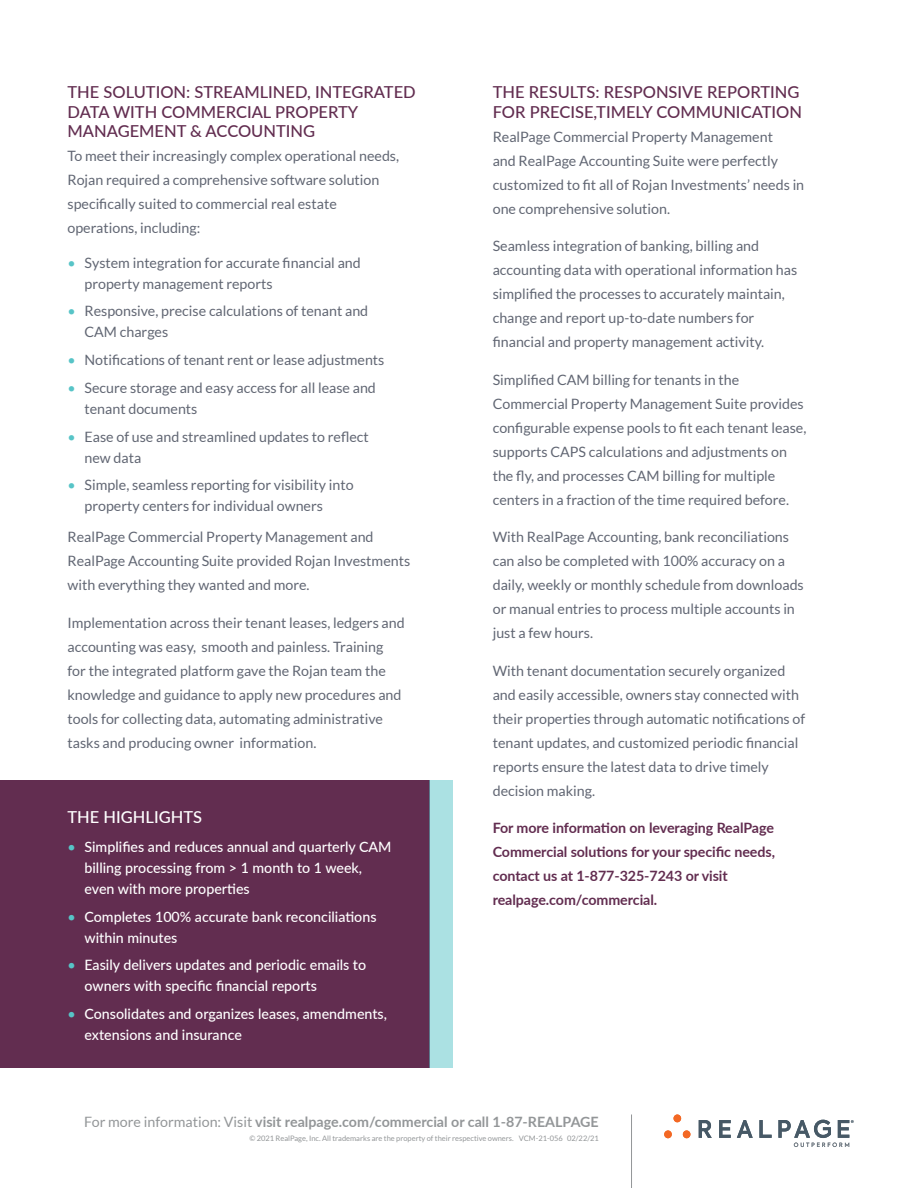
<style>
.page{position:relative;width:918px;height:1188px;background:#fff}
.page>*{position:absolute;margin:0;border:0;box-sizing:border-box;transform-origin:0 0}
.Section_Header_Wine{font:500 16.5px/19.5px "Lato";color:#622d50}
.Section_Header_Wine-2{font:500 16.5px "Lato";color:#fff}
.Body_Copy{font:14.25px/24px "Lato";color:#616673}
.t1{font:500 14.25px/21px "Lato";color:#fff}
.Body_Copy-2{font:700 14.25px/24px "Lato";letter-spacing:-.005em;color:#622d50}
.Footer_Line_1{font:700 14.25px "Lato";color:#939698}
.Legal_Line{font:7.5px "Lato";color:#939698}
.s1{color:#57c4c7}
.s2{font-weight:400}
</style>
<div class="page">
<hr style="left:631px;top:1114px;width:1px;height:74px;background:#939698">
<div style="left:674px;top:1115px;width:7px;height:7px;background:#f36824;border-radius:50%"></div>
<div style="left:664px;top:1130px;width:8px;height:8px;background:#f36824;border-radius:50%"></div>
<div style="left:683px;top:1130px;width:7px;height:8px;background:#f36824;border-radius:50%"></div>
<svg style="left:699px;top:1120px;width:13px;height:18px"></svg>
<svg style="left:719px;top:1120px;width:12px;height:18px"></svg>
<svg style="left:737px;top:1120px;width:16px;height:18px"></svg>
<svg style="left:759px;top:1120px;width:13px;height:18px"></svg>
<svg style="left:778px;top:1120px;width:76px;height:27px"></svg>
<div style="left:0;top:780px;width:429px;height:288px;background:#622d50"></div>
<div style="left:429px;top:780px;width:24px;height:288px;background:#abe1e3"></div>
<p class="Section_Header_Wine" style="left:68px;top:82px;width:350px">THE SOLUTION: STREAMLINED, INTEGRATED<br>DATA WITH COMMERCIAL PROPERTY<br>MANAGEMENT &amp; ACCOUNTING</p>
<p class="Body_Copy" style="left:68px;top:144px;width:333px">To meet their increasingly complex operational needs, Rojan required a comprehensive software solution specifically suited to commercial real estate operations, including:</p>
<p class="Body_Copy" style="left:85px;top:252px;width:278px;line-height:21px;text-indent:-17px"><span class="s1">•</span> System integration for accurate financial and property management reports</p>
<p class="Body_Copy" style="left:85px;top:301px;width:285px;line-height:21px;text-indent:-17px"><span class="s1">•</span> Responsive, precise calculations of tenant and<br>CAM charges</p>
<p class="Body_Copy" style="left:68px;top:348px;width:318px"><span class="s1">•</span> Notifications of tenant rent or lease adjustments</p>
<p class="Body_Copy" style="left:85px;top:377px;width:293px;line-height:21px;text-indent:-17px"><span class="s1">•</span> Secure storage and easy access for all lease and tenant documents</p>
<p class="Body_Copy" style="left:85px;top:426px;width:286px;line-height:21px;text-indent:-17px"><span class="s1">•</span> Ease of use and streamlined updates to reflect new data</p>
<p class="Body_Copy" style="left:85px;top:475px;width:271px;line-height:21px;text-indent:-17px"><span class="s1">•</span> Simple, seamless reporting for visibility into property centers for individual owners</p>
<p class="Body_Copy" style="left:68px;top:525px;width:344px">RealPage Commercial Property Management and<br>RealPage Accounting Suite provided Rojan Investments with everything they wanted and more.</p>
<p class="Body_Copy" style="left:68px;top:610px;width:339px">Implementation across their tenant leases, ledgers and accounting was easy, smooth and painless. Training for the integrated platform gave the Rojan team the knowledge and guidance to apply new procedures and tools for collecting data, automating administrative tasks and producing owner information.</p>
<p class="Section_Header_Wine-2" style="left:68px;top:806px;width:136px">THE HIGHLIGHTS</p>
<p class="t1" style="left:85px;top:836px;width:309px;text-indent:-17px"><span class="s1">•</span> Simplifies and reduces annual and quarterly CAM billing processing from &gt; 1 month to 1 week, even with more properties</p>
<p class="t1" style="left:85px;top:905px;width:294px;text-indent:-17px"><span class="s1">•</span> Completes 100% accurate bank reconciliations within minutes</p>
<p class="t1" style="left:85px;top:954px;width:283px;text-indent:-17px"><span class="s1">•</span> Easily delivers updates and periodic emails to owners with specific financial reports</p>
<p class="t1" style="left:85px;top:1003px;width:304px;text-indent:-17px"><span class="s1">•</span> Consolidates and organizes leases, amendments, extensions and insurance</p>
<p class="Section_Header_Wine" style="left:493px;top:82px;width:311px">THE RESULTS: RESPONSIVE REPORTING<br>FOR PRECISE,TIMELY COMMUNICATION</p>
<p class="Body_Copy" style="left:493px;top:124px;width:313px">RealPage Commercial Property Management<br>and RealPage Accounting Suite were perfectly customized to fit all of Rojan Investments’ needs in one comprehensive solution.</p>
<p class="Body_Copy" style="left:493px;top:234px;width:306px">Seamless integration of banking, billing and accounting data with operational information has simplified the processes to accurately maintain, change and report up-to-date numbers for financial and property management activity.</p>
<p class="Body_Copy" style="left:493px;top:367px;width:315px">Simplified CAM billing for tenants in the Commercial Property Management Suite provides configurable expense pools to fit each tenant lease, supports CAPS calculations and adjustments on the fly, and processes CAM billing for multiple centers in a fraction of the time required before.</p>
<p class="Body_Copy" style="left:493px;top:525px;width:313px">With RealPage Accounting, bank reconciliations can also be completed with 100% accuracy on a daily, weekly or monthly schedule from downloads or manual entries to process multiple accounts in just a few hours.</p>
<p class="Body_Copy" style="left:493px;top:658px;width:314px">With tenant documentation securely organized and easily accessible, owners stay connected with their properties through automatic notifications of tenant updates, and customized periodic financial reports ensure the latest data to drive timely decision making.</p>
<p class="Body_Copy-2" style="left:493px;top:815px;width:284px">For more information on leveraging RealPage Commercial solutions for your specific needs, contact us at 1-877-325-7243 or visit realpage.com/commercial.</p>
<p class="Footer_Line_1" style="left:84px;top:1111px;width:516px"><span class="s2">For more information: Visit</span> visit realpage.com/commercial or call 1-87-REALPAGE</p>
<p class="Legal_Line" style="left:249px;top:1134px;width:351px">© 2021 RealPage, Inc. All trademarks are the property of their respective owners. VCM-21-056 02/22/21</p>
</div>
